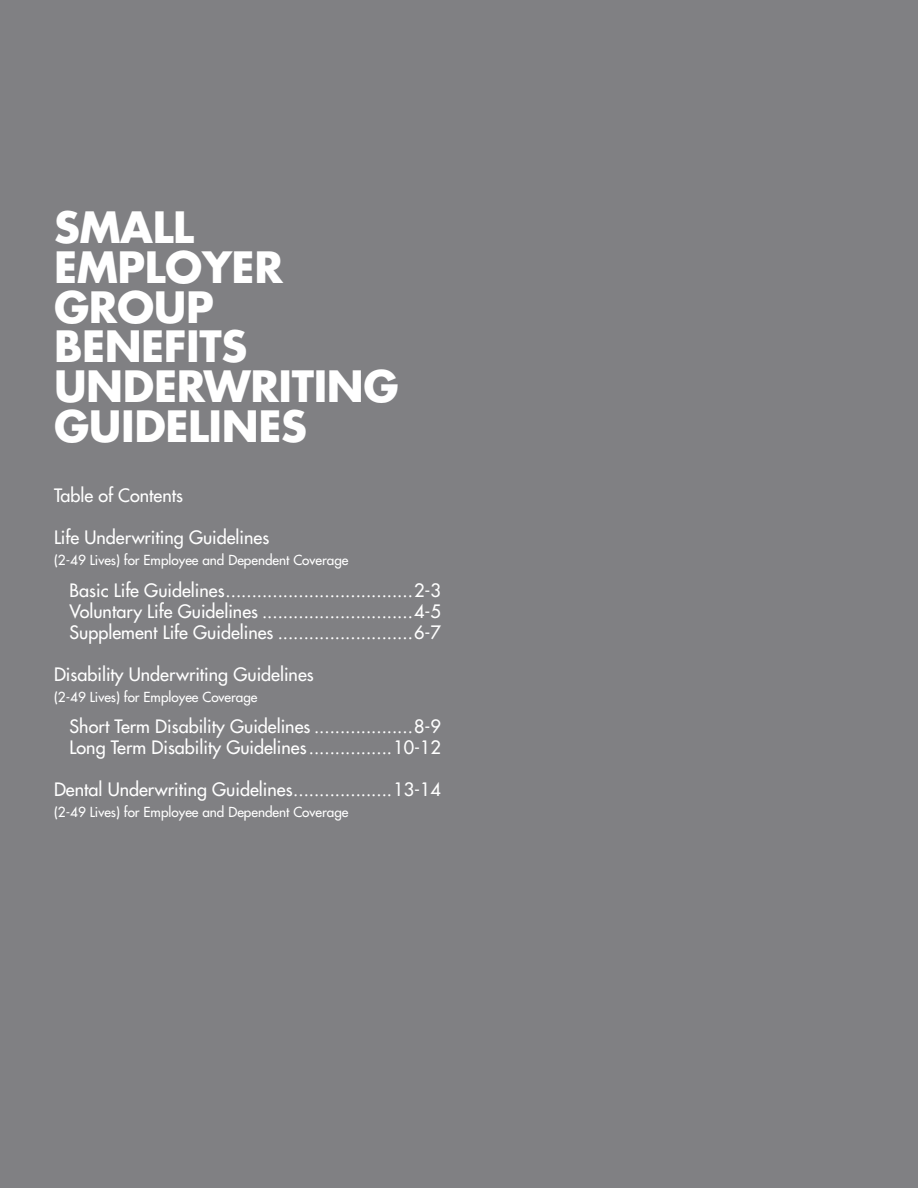
<style>
.page{position:relative;width:918px;height:1188px;background:#808083}
.page>*{position:absolute;margin:0;border:0;box-sizing:border-box;transform-origin:0 0}
.t1{font:700 42px "Futura";letter-spacing:-.01em;color:#fff}
.t2{font:18px "Futura";color:#fff}
.t3{font:13.5px "Futura";color:#fff}
</style>
<div class="page">
<p class="t1" style="left:54px;top:198px;width:141px">SMALL</p>
<p class="t1" style="left:54px;top:238px;width:230px">EMPLOYER</p>
<p class="t1" style="left:54px;top:278px;width:161px">GROUP</p>
<p class="t1" style="left:54px;top:317px;width:195px">BENEFITS</p>
<p class="t1" style="left:54px;top:357px;width:346px">UNDERWRITING</p>
<p class="t1" style="left:54px;top:397px;width:254px">GUIDELINES</p>
<p class="t2" style="left:54px;top:484px;width:131px">Table of Contents</p>
<p class="t2" style="left:54px;top:526px;width:217px">Life Underwriting Guidelines</p>
<p class="t3" style="left:54px;top:552px;width:296px">(2-49 Lives) for Employee and Dependent Coverage</p>
<p class="t2" style="left:70px;top:578px;width:373px">Basic Life Guidelines....................................2-3</p>
<p class="t2" style="left:70px;top:599px;width:373px">Voluntary Life Guidelines .............................4-5</p>
<p class="t2" style="left:70px;top:620px;width:373px">Supplement Life Guidelines ..........................6-7</p>
<p class="t2" style="left:54px;top:662px;width:261px">Disability Underwriting Guidelines</p>
<p class="t3" style="left:54px;top:688px;width:205px">(2-49 Lives) for Employee Coverage</p>
<p class="t2" style="left:70px;top:715px;width:373px">Short Term Disability Guidelines ...................8-9</p>
<p class="t2" style="left:70px;top:736px;width:373px">Long Term Disability Guidelines................10-12</p>
<p class="t2" style="left:54px;top:778px;width:389px">Dental Underwriting Guidelines...................13-14</p>
<p class="t3" style="left:54px;top:804px;width:296px">(2-49 Lives) for Employee and Dependent Coverage</p>
</div>
